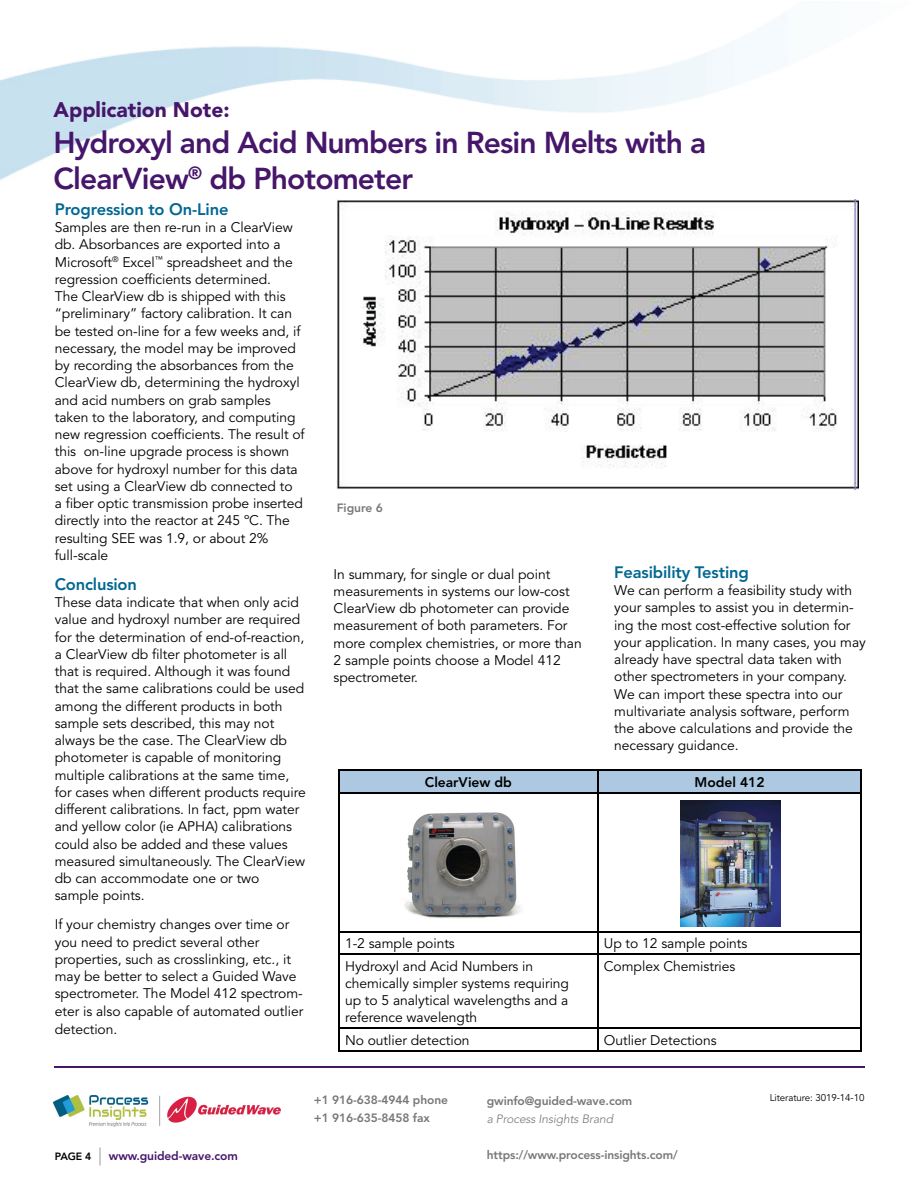
<style>
.page{position:relative;width:918px;height:1188px;background:#fff}
.page>*{position:absolute;margin:0;border:0;box-sizing:border-box;transform-origin:0 0}
.t1{font:800 30px/36px "Avenir LT Std";letter-spacing:-.03em;color:#46166b}
.t2{font:900 21px "Avenir LT Std";color:#46166b}
.t3{font:800 16.5px "Avenir LT Std";letter-spacing:-.01em;color:#006791}
.t4{font:13.8px/17.2px "Avenir LT Std";letter-spacing:-.005em;color:#000}
.t5{font:800 13.8px "Avenir LT Std";letter-spacing:-.005em;color:#000}
.t6{font:800 12px/18px "Avenir LT Std";letter-spacing:-.01em;color:#77787b}
.t7{font:800 12px "Avenir LT Std";letter-spacing:-.01em;color:#46166b}
.t8{font:italic 300 12px "Avenir LT Std";letter-spacing:-.01em;color:#77787b}
.t9{font:9.75px "Avenir LT Std";letter-spacing:-.01em;color:#000}
.s1{font-size:10.5px;color:#000}
.s2{font-weight:300;font-size:18px;color:#939598}
</style>
<div class="page">
<img style="left:1px;top:12px;width:786px;height:168px">
<hr style="left:54px;top:1067px;width:811px;height:1px;background:#46166b">
<div style="left:340px;top:771px;width:520px;height:21px;background:#adc9e1"></div>
<hr style="left:338px;top:769px;width:260px;height:2px;background:#000">
<hr style="left:338px;top:771px;width:2px;height:21px;background:#000">
<hr style="left:598px;top:769px;width:264px;height:2px;background:#000">
<hr style="left:597px;top:771px;width:2px;height:21px;background:#000">
<hr style="left:860px;top:771px;width:2px;height:21px;background:#000">
<hr style="left:338px;top:792px;width:260px;height:1px;background:#000">
<hr style="left:338px;top:793px;width:2px;height:138px;background:#000">
<hr style="left:598px;top:792px;width:264px;height:1px;background:#000">
<hr style="left:597px;top:793px;width:2px;height:138px;background:#000">
<hr style="left:860px;top:793px;width:2px;height:138px;background:#000">
<hr style="left:338px;top:931px;width:260px;height:1px;background:#000">
<hr style="left:338px;top:932px;width:2px;height:21px;background:#000">
<hr style="left:598px;top:931px;width:264px;height:1px;background:#000">
<hr style="left:597px;top:932px;width:2px;height:21px;background:#000">
<hr style="left:860px;top:932px;width:2px;height:21px;background:#000">
<hr style="left:338px;top:953px;width:260px;height:2px;background:#000">
<hr style="left:338px;top:955px;width:2px;height:73px;background:#000">
<hr style="left:598px;top:953px;width:264px;height:2px;background:#000">
<hr style="left:597px;top:955px;width:2px;height:73px;background:#000">
<hr style="left:860px;top:955px;width:2px;height:73px;background:#000">
<hr style="left:338px;top:1028px;width:260px;height:1px;background:#000">
<hr style="left:338px;top:1029px;width:2px;height:21px;background:#000">
<hr style="left:598px;top:1028px;width:264px;height:1px;background:#000">
<hr style="left:597px;top:1029px;width:2px;height:21px;background:#000">
<hr style="left:860px;top:1029px;width:2px;height:21px;background:#000">
<hr style="left:338px;top:1050px;width:260px;height:2px;background:#000">
<hr style="left:598px;top:1050px;width:264px;height:2px;background:#000">
<img style="left:336px;top:200px;width:523px;height:290px">
<img style="left:680px;top:801px;width:101px;height:126px">
<img style="left:404px;top:812px;width:117px;height:107px">
<img style="left:53px;top:1096px;width:228px;height:30px">
<h2 class="t2" style="left:54px;top:101px;width:178px">Application Note:</h2>
<h1 class="t1" style="left:54px;top:127px;width:654px">Hydroxyl and Acid Numbers in Resin Melts with a<br>ClearView<sup>®</sup> db Photometer</h1>
<p class="t3" style="left:55px;top:202px;width:175px">Progression to On-Line</p>
<p class="t4" style="left:55px;top:220px;width:251px">Samples are then re-run in a ClearView db. Absorbances are exported into a Microsoft<sup>®</sup> Excel<sup>™</sup> spreadsheet and the regression coefficients determined.<br>The ClearView db is shipped with this “preliminary” factory calibration. It can be tested on-line for a few weeks and, if necessary, the model may be improved by recording the absorbances from the ClearView db, determining the hydroxyl and acid numbers on grab samples taken to the laboratory, and computing new regression coefficients. The result of this on-line upgrade process is shown above for hydroxyl number for this data set using a ClearView db connected to<br>a fiber optic transmission probe inserted directly into the reactor at 245 ºC. The resulting SEE was 1.9, or about 2% full-scale</p>
<p class="t3" style="left:55px;top:577px;width:84px">Conclusion</p>
<p class="t4" style="left:55px;top:595px;width:253px">These data indicate that when only acid value and hydroxyl number are required for the determination of end-of-reaction, a ClearView db filter photometer is all that is required. Although it was found that the same calibrations could be used among the different products in both sample sets described, this may not always be the case. The ClearView db photometer is capable of monitoring multiple calibrations at the same time, for cases when different products require different calibrations. In fact, ppm water and yellow color (ie APHA) calibrations could also be added and these values measured simultaneously. The ClearView db can accommodate one or two sample points.</p>
<p class="t4" style="left:55px;top:917px;width:250px">If your chemistry changes over time or you need to predict several other properties, such as crosslinking, etc., it may be better to select a Guided Wave spectrometer. The Model 412 spectrom&shy;eter is also capable of automated outlier detection.</p>
<p class="t6" style="left:337px;top:499px;width:48px">Figure 6</p>
<p class="t4" style="left:334px;top:567px;width:250px">In summary, for single or dual point measurements in systems our low-cost ClearView db photometer can provide measurement of both parameters. For more complex chemistries, or more than 2 sample points choose a Model 412 spectrometer.</p>
<p class="t3" style="left:614px;top:565px;width:136px">Feasibility Testing</p>
<p class="t4" style="left:614px;top:583px;width:253px">We can perform a feasibility study with your samples to assist you in determin&shy;ing the most cost-effective solution for your application. In many cases, you may already have spectral data taken with other spectrometers in your company.<br>We can import these spectra into our multivariate analysis software, perform the above calculations and provide the necessary guidance.</p>
<p class="t5" style="left:425px;top:776px;width:89px">ClearView db</p>
<p class="t5" style="left:695px;top:776px;width:72px">Model 412</p>
<p class="t4" style="left:345px;top:936px;width:111px">1-2 sample points</p>
<p class="t4" style="left:604px;top:936px;width:145px">Up to 12 sample points</p>
<p class="t4" style="left:345px;top:959px;width:226px">Hydroxyl and Acid Numbers in chemically simpler systems requiring up to 5 analytical wavelengths and a reference wavelength</p>
<p class="t4" style="left:604px;top:959px;width:133px">Complex Chemistries</p>
<p class="t4" style="left:345px;top:1033px;width:126px">No outlier detection</p>
<p class="t4" style="left:604px;top:1033px;width:114px">Outlier Detections</p>
<p class="t7" style="left:55px;top:1150px;width:185px"><span class="s1">PAGE 4</span> <span class="s2">|</span> www.guided-wave.com</p>
<p class="t6" style="left:314px;top:1092px;width:136px">+1 916-638-4944 phone +1 916-635-8458 fax</p>
<p class="t6" style="left:487px;top:1093px;width:147px">gwinfo@guided-wave.com</p>
<p class="t8" style="left:487px;top:1114px;width:128px">a Process Insights Brand</p>
<p class="t6" style="left:487px;top:1147px;width:192px">https://www.process-insights.com/</p>
<p class="t9" style="left:770px;top:1093px;width:96px">Literature: 3019-14-10</p>
</div>
